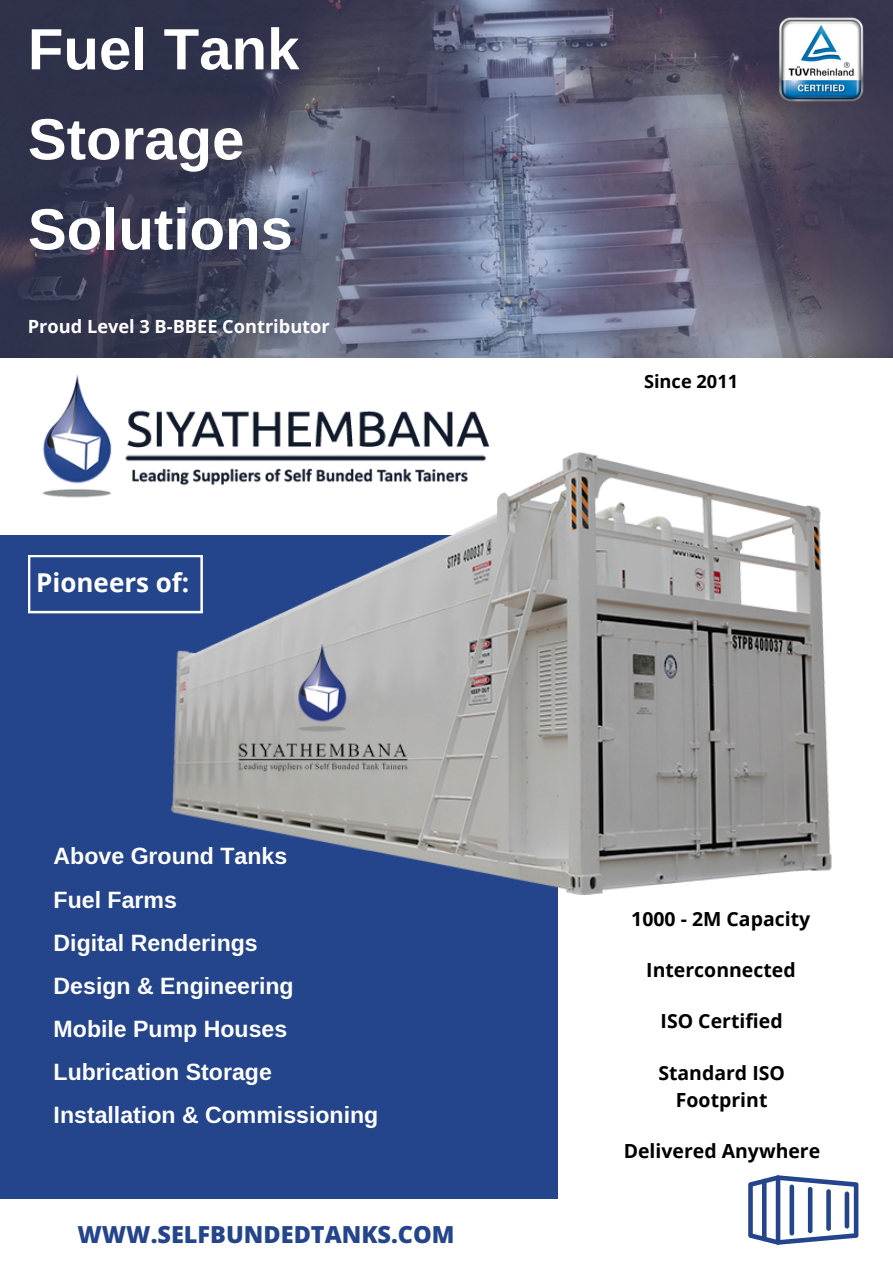
<style>
.page{position:relative;width:893px;height:1264px;background:#fff}
.page>*{position:absolute;margin:0;border:0;box-sizing:border-box;transform-origin:0 0}
.t1{font:700 58.2px "Libra Sans";color:#fff}
.t2{font:700 25.95px "Open Sans";color:#fff}
.t3{font:800 23.55px "Open Sans";color:#24458c}
.t4{font:700 23.1px "Libra Sans";color:#fff}
.t5{font:700 19.5px/27.2px "Open Sans";color:#000;text-align:center}
.t6{font:700 18.3px "Open Sans";color:#000}
.t7{font:700 18.15px "Open Sans";color:#fff}
</style>
<div class="page">
<svg style="left:0;top:0;width:892px;height:358px;background:#54556c"></svg>
<img style="left:775px;top:14px;width:90px;height:90px">
<div style="left:0;top:535px;width:558px;height:664px;background:#24458c"></div>
<img style="left:172px;top:452px;width:660px;height:442px">
<svg style="left:748px;top:1175px;width:110px;height:69px"></svg>
<hr style="left:762px;top:1178px;width:4px;height:63px;background:#24458c;border-radius:2px">
<div style="left:789px;top:1184px;width:5px;height:51px;background:#24458c;border-radius:2px"></div>
<div style="left:807px;top:1186px;width:5px;height:47px;background:#24458c;border-radius:2px"></div>
<svg style="left:826px;top:1189px;width:4px;height:41px"></svg>
<div style="left:844px;top:1191px;width:5px;height:37px;background:#24458c;border-radius:2px"></div>
<svg style="left:28px;top:555px;width:175px;height:58px"></svg>
<img style="left:42px;top:374px;width:462px;height:130px">
<p class="t1" style="left:28px;top:17px;width:273px">Fuel Tank</p>
<p class="t1" style="left:28px;top:107px;width:218px">Storage</p>
<p class="t1" style="left:28px;top:197px;width:266px">Solutions</p>
<p class="t7" style="left:28px;top:313px;width:303px">Proud Level 3 B-BBEE Contributor</p>
<p class="t2" style="left:36px;top:564px;width:155px">Pioneers of:</p>
<p class="t4" style="left:54px;top:843px;width:235px">Above Ground Tanks</p>
<p class="t4" style="left:54px;top:886px;width:125px">Fuel Farms</p>
<p class="t4" style="left:54px;top:929px;width:205px">Digital Renderings</p>
<p class="t4" style="left:54px;top:972px;width:241px">Design &amp; Engineering</p>
<p class="t4" style="left:54px;top:1015px;width:235px">Mobile Pump Houses</p>
<p class="t4" style="left:54px;top:1059px;width:220px">Lubrication Storage</p>
<p class="t4" style="left:54px;top:1102px;width:326px">Installation &amp; Commissioning</p>
<p class="t3" style="left:77px;top:1217px;width:378px">WWW.SELFBUNDEDTANKS.COM</p>
<p class="t6" style="left:644px;top:368px;width:96px">Since 2011</p>
<p class="t5" style="left:631px;top:904px;width:180px">1000 - 2M Capacity</p>
<p class="t5" style="left:646px;top:956px;width:151px">Interconnected</p>
<p class="t5" style="left:660px;top:1007px;width:124px">ISO Certified</p>
<p class="t5" style="left:658px;top:1058px;width:128px">Standard ISO<br>Footprint</p>
<p class="t5" style="left:623px;top:1137px;width:198px">Delivered Anywhere</p>
</div>
